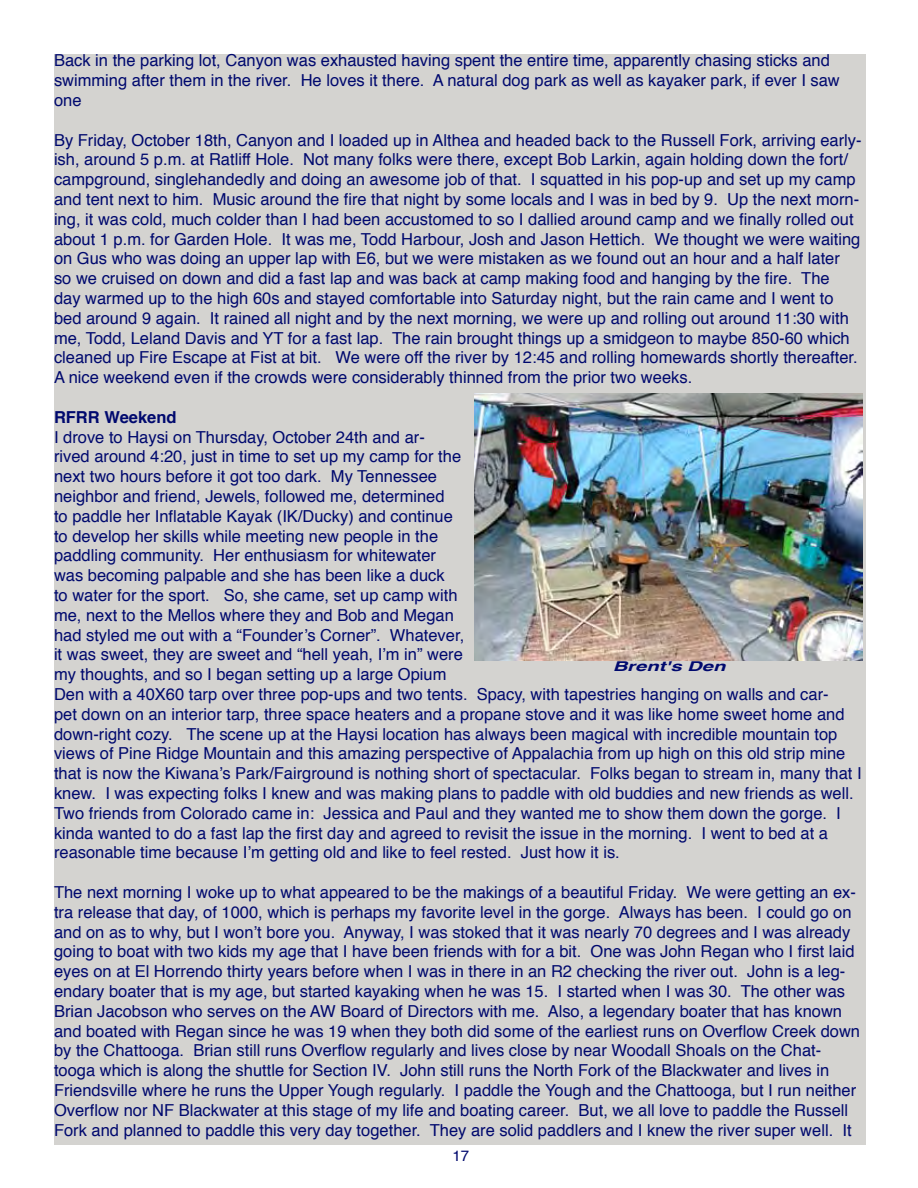
<style>
.page{position:relative;width:918px;height:1188px;background:#fff}
.page>*{position:absolute;margin:0;border:0;box-sizing:border-box;transform-origin:0 0}
.t1{font:16.5px/19.8px "Helvetica";color:#00096e}
.t2{font:700 16.5px "Helvetica";color:#00096e}
.t3{font:15px "Helvetica";color:#00096e}
.t4{font:italic 700 13.5px "Helvetica";color:#00096e;scale:1.5 1}
</style>
<div class="page">
<div style="left:54px;top:54px;width:811px;height:1090px;background:#d4d3d0"></div>
<img style="left:474px;top:393px;width:389px;height:268px">
<p class="t1" style="left:54px;top:51px;width:787px">Back in the parking lot, Canyon was exhausted having spent the entire time, apparently chasing sticks and swimming after them in the river. He loves it there. A natural dog park as well as kayaker park, if ever I saw one</p>
<p class="t1" style="left:54px;top:130px;width:809px">By Friday, October 18th, Canyon and I loaded up in Althea and headed back to the Russell Fork, arriving early&shy;ish, around 5 p.m. at Ratliff Hole. Not many folks were there, except Bob Larkin, again holding down the fort/ campground, singlehandedly and doing an awesome job of that. I squatted in his pop-up and set up my camp and tent next to him. Music around the fire that night by some locals and I was in bed by 9. Up the next morn&shy;ing, it was cold, much colder than I had been accustomed to so I dallied around camp and we finally rolled out about 1 p.m. for Garden Hole. It was me, Todd Harbour, Josh and Jason Hettich. We thought we were waiting on Gus who was doing an upper lap with E6, but we were mistaken as we found out an hour and a half later<br>so we cruised on down and did a fast lap and was back at camp making food and hanging by the fire. The<br>day warmed up to the high 60s and stayed comfortable into Saturday night, but the rain came and I went to bed around 9 again. It rained all night and by the next morning, we were up and rolling out around 11:30 with me, Todd, Leland Davis and YT for a fast lap. The rain brought things up a smidgeon to maybe 850-60 which cleaned up Fire Escape at Fist at bit. We were off the river by 12:45 and rolling homewards shortly thereafter.<br>A nice weekend even if the crowds were considerably thinned from the prior two weeks.</p>
<p class="t2" style="left:54px;top:404px;width:124px">RFRR Weekend</p>
<p class="t1" style="left:54px;top:427px;width:809px">I drove to Haysi on Thursday, October 24th and ar-<br>rived around 4:20, just in time to set up my camp for the<br>next two hours before it got too dark. My Tennessee<br>neighbor and friend, Jewels, followed me, determined<br>to paddle her Inflatable Kayak (IK/Ducky) and continue<br>to develop her skills while meeting new people in the<br>paddling community. Her enthusiasm for whitewater<br>was becoming palpable and she has been like a duck<br>to water for the sport. So, she came, set up camp with<br>me, next to the Mellos where they and Bob and Megan<br>had styled me out with a “Founder’s Corner”. Whatever,<br>it was sweet, they are sweet and “hell yeah, I’m in” were<br>my thoughts, and so I began setting up a large Opium<br>Den with a 40X60 tarp over three pop-ups and two tents. Spacy, with tapestries hanging on walls and car-<br>pet down on an interior tarp, three space heaters and a propane stove and it was like home sweet home and down-right cozy. The scene up at the Haysi location has always been magical with incredible mountain top views of Pine Ridge Mountain and this amazing perspective of Appalachia from up high on this old strip mine that is now the Kiwana’s Park/Fairground is nothing short of spectacular. Folks began to stream in, many that I knew. I was expecting folks I knew and was making plans to paddle with old buddies and new friends as well.<br>Two friends from Colorado came in: Jessica and Paul and they wanted me to show them down the gorge. I kinda wanted to do a fast lap the first day and agreed to revisit the issue in the morning. I went to bed at a reasonable time because I’m getting old and like to feel rested. Just how it is.</p>
<p class="t1" style="left:54px;top:883px;width:808px">The next morning I woke up to what appeared to be the makings of a beautiful Friday. We were getting an ex&shy;tra release that day, of 1000, which is perhaps my favorite level in the gorge. Always has been. I could go on and on as to why, but I won’t bore you. Anyway, I was stoked that it was nearly 70 degrees and I was already going to boat with two kids my age that I have been friends with for a bit. One was John Regan who I first laid eyes on at El Horrendo thirty years before when I was in there in an R2 checking the river out. John is a leg&shy;endary boater that is my age, but started kayaking when he was 15. I started when I was 30. The other was Brian Jacobson who serves on the AW Board of Directors with me. Also, a legendary boater that has known and boated with Regan since he was 19 when they both did some of the earliest runs on Overflow Creek down by the Chattooga. Brian still runs Overflow regularly and lives close by near Woodall Shoals on the Chat&shy;tooga which is along the shuttle for Section IV. John still runs the North Fork of the Blackwater and lives in Friendsville where he runs the Upper Yough regularly. I paddle the Yough and the Chattooga, but I run neither Overflow nor NF Blackwater at this stage of my life and boating career. But, we all love to paddle the Russell Fork and planned to paddle this very day together. They are solid paddlers and I knew the river super well. It</p>
<p class="t4" style="left:613px;top:655px;width:77px">Brent's Den</p>
<p class="t3" style="left:453px;top:1144px;width:18px">17</p>
</div>
